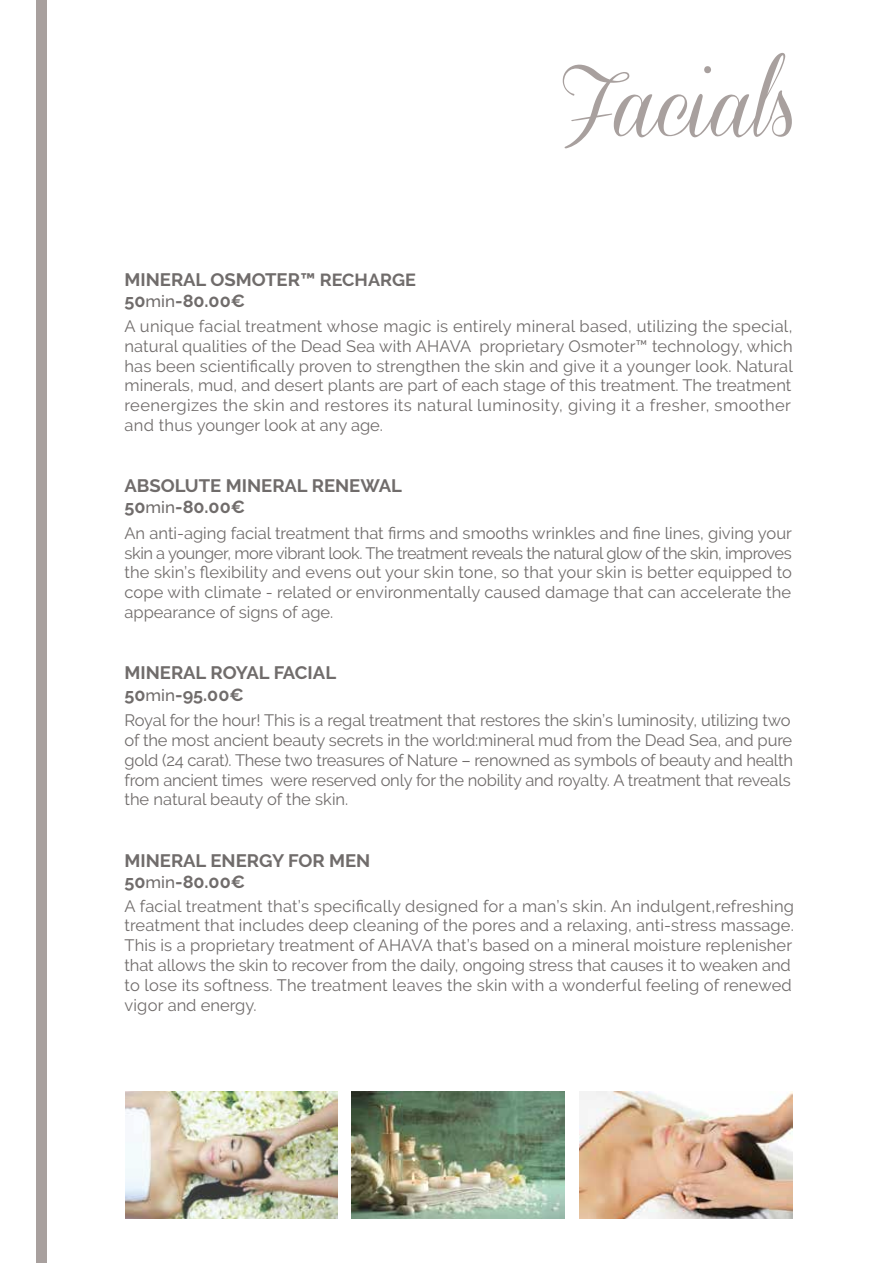
<style>
.page{position:relative;width:893px;height:1263px;background:#fff}
.page>*{position:absolute;margin:0;border:0;box-sizing:border-box;transform-origin:0 0}
.t1{font:79.95px "Coneria Script Demo";color:#a8a09e}
.t2{font:700 18px "Raleway";color:#706c6b}
.t3{font:700 17.55px "Raleway";color:#706c6b}
.t4{font:16.5px/19.8px "Raleway";letter-spacing:-.005em;color:#706c6b;text-align:justify}
.s1{font-size:17.55px}
.s2{font-weight:500;font-size:16.5px}
</style>
<div class="page">
<div style="left:37px;top:0;width:10px;height:1263px;background:#a8a09e"></div>
<img style="left:352px;top:1091px;width:213px;height:128px">
<img style="left:125px;top:1091px;width:213px;height:128px">
<img style="left:580px;top:1091px;width:212px;height:128px">
<h1 class="t1" style="left:554px;top:61px;width:245px">Facials</h1>
<p class="t2" style="left:124px;top:269px;width:293px">MINERAL OSMOTER™ <span class="s1">RECHARGE</span></p>
<p class="t3" style="left:124px;top:290px;width:122px">50<span class="s2">min</span>-80.00€</p>
<p class="t4" style="left:124px;top:316px;width:670px">A unique facial treatment whose magic is entirely mineral based, utilizing the special, natural qualities of the Dead Sea with AHAVA proprietary Osmoter™ technology, which has been scientifically proven to strengthen the skin and give it a younger look. Natural minerals, mud, and desert plants are part of each stage of this treatment. The treatment reenergizes the skin and restores its natural luminosity, giving it a fresher, smoother and thus younger look at any age.</p>
<p class="t2" style="left:124px;top:476px;width:279px">ABSOLUTE MINERAL RENEWAL</p>
<p class="t3" style="left:124px;top:497px;width:122px">50<span class="s2">min</span>-80.00€</p>
<p class="t4" style="left:124px;top:523px;width:669px">An anti-aging facial treatment that firms and smooths wrinkles and fine lines, giving your skin a younger, more vibrant look. The treatment reveals the natural glow of the skin, improves the skin’s flexibility and evens out your skin tone, so that your skin is better equipped to cope with climate - related or environmentally caused damage that can accelerate the appearance of signs of age.</p>
<p class="t2" style="left:124px;top:662px;width:213px">MINERAL ROYAL FACIAL</p>
<p class="t3" style="left:124px;top:684px;width:121px">50<span class="s2">min</span>-95.00€</p>
<p class="t4" style="left:124px;top:710px;width:670px;text-align:left">Royal for the hour! This is a regal treatment that restores the skin’s luminosity, utilizing two of the most ancient beauty secrets in the world:mineral mud from the Dead Sea, and pure gold (24 carat). These two treasures of Nature – renowned as symbols of beauty and health from ancient times were reserved only for the nobility and royalty. A treatment that reveals the natural beauty of the skin.</p>
<p class="t2" style="left:124px;top:850px;width:247px">MINERAL ENERGY FOR MEN</p>
<p class="t3" style="left:124px;top:871px;width:122px">50<span class="s2">min</span>-80.00€</p>
<p class="t4" style="left:124px;top:896px;width:671px;text-align:left">A facial treatment that’s specifically designed for a man’s skin. An indulgent,refreshing treatment that includes deep cleaning of the pores and a relaxing, anti-stress massage.<br>This is a proprietary treatment of AHAVA that’s based on a mineral moisture replenisher that allows the skin to recover from the daily, ongoing stress that causes it to weaken and to lose its softness. The treatment leaves the skin with a wonderful feeling of renewed vigor and energy.</p>
</div>
